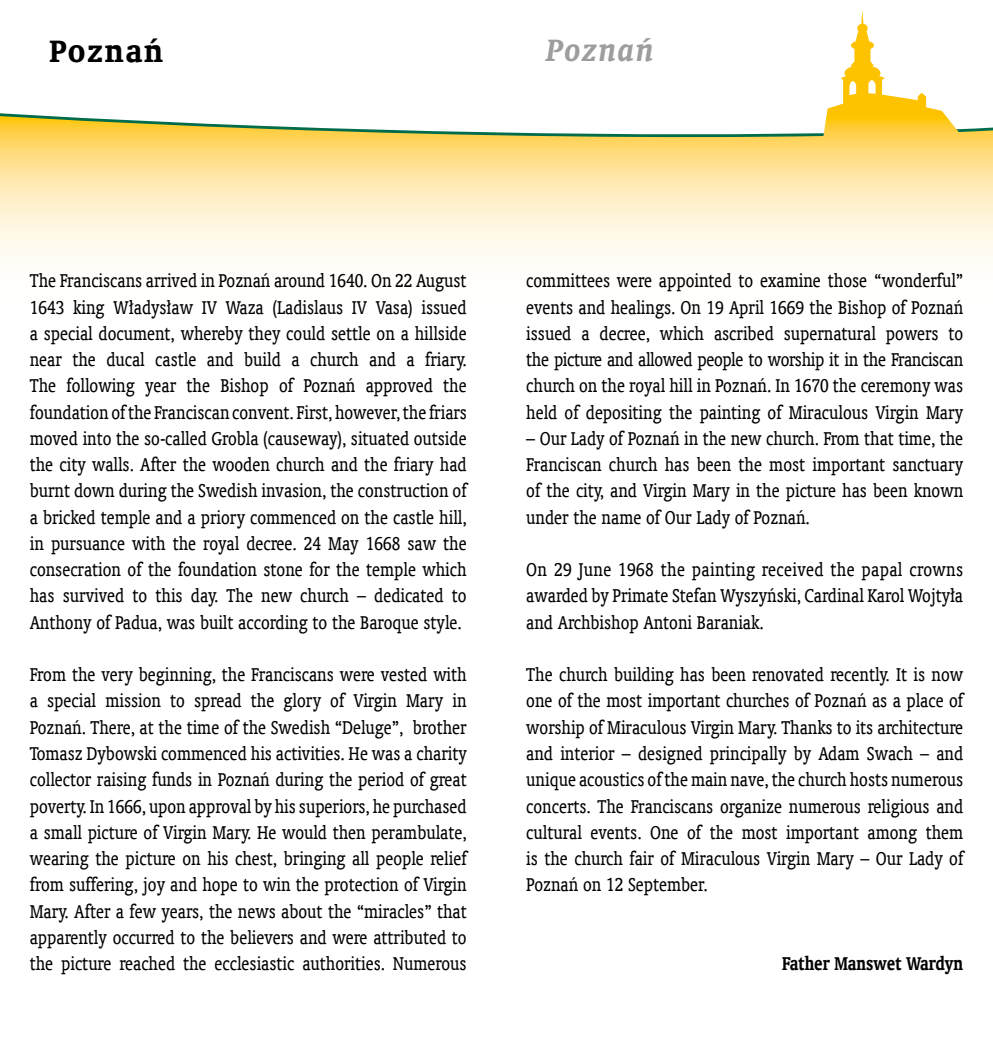
<style>
.page{position:relative;width:993px;height:1042px;background:#fff}
.page>*{position:absolute;margin:0;border:0;box-sizing:border-box;transform-origin:0 0}
.t1{font:700 35px "Oranda EU";letter-spacing:.05em;color:#000}
.t2{font:italic 700 35px "Oranda EU";letter-spacing:.05em;color:#9b9d9e}
.t3{font:21px/26.2px "Oranda EU";color:#000;text-align:justify;scale:.85 1}
.t4{font:700 21px "Oranda EU";color:#000;scale:.85 1}
</style>
<div class="page">
<svg style="left:0;top:10px;width:992px;height:248px"></svg>
<h1 class="t1" style="left:50px;top:30px;width:115px">Poznań</h1>
<h1 class="t2" style="left:546px;top:30px;width:109px">Poznań</h1>
<p class="t3" style="left:30px;top:268px;width:515px">The Franciscans arrived in Poznań around 1640. On 22 August 1643 king Władysław IV Waza (Ladislaus IV Vasa) issued a special document, whereby they could settle on a hillside near the ducal castle and build a church and a friary.<br>The following year the Bishop of Poznań approved the foundation of the Franciscan convent. First, however, the friars moved into the so-called Grobla (causeway), situated outside the city walls. After the wooden church and the friary had burnt down during the Swedish invasion, the construction of a bricked temple and a priory commenced on the castle hill, in pursuance with the royal decree. 24 May 1668 saw the consecration of the foundation stone for the temple which has survived to this day. The new church – dedicated to Anthony of Padua, was built according to the Baroque style.</p>
<p class="t3" style="left:30px;top:661px;width:515px">From the very beginning, the Franciscans were vested with a special mission to spread the glory of Virgin Mary in Poznań. There, at the time of the Swedish “Deluge”, brother Tomasz Dybowski commenced his activities. He was a charity collector raising funds in Poznań during the period of great poverty. In 1666, upon approval by his superiors, he purchased a small picture of Virgin Mary. He would then perambulate, wearing the picture on his chest, bringing all people relief from suffering, joy and hope to win the protection of Virgin Mary. After a few years, the news about the “miracles” that apparently occurred to the believers and were attributed to the picture reached the ecclesiastic authorities. Numerous</p>
<p class="t3" style="left:526px;top:268px;width:515px">committees were appointed to examine those “wonderful” events and healings. On 19 April 1669 the Bishop of Poznań issued a decree, which ascribed supernatural powers to the picture and allowed people to worship it in the Franciscan church on the royal hill in Poznań. In 1670 the ceremony was held of depositing the painting of Miraculous Virgin Mary</p>
<p class="t3" style="left:526px;top:425px;width:515px">– Our Lady of Poznań in the new church. From that time, the Franciscan church has been the most important sanctuary of the city, and Virgin Mary in the picture has been known under the name of Our Lady of Poznań.</p>
<p class="t3" style="left:526px;top:556px;width:515px">On 29 June 1968 the painting received the papal crowns awarded by Primate Stefan Wyszyński, Cardinal Karol Wojtyła and Archbishop Antoni Baraniak.</p>
<p class="t3" style="left:526px;top:661px;width:515px">The church building has been renovated recently. It is now one of the most important churches of Poznań as a place of worship of Miraculous Virgin Mary. Thanks to its architecture and interior – designed principally by Adam Swach – and unique acoustics of the main nave, the church hosts numerous concerts. The Franciscans organize numerous religious and cultural events. One of the most important among them is the church fair of Miraculous Virgin Mary – Our Lady of Poznań on 12 September.</p>
<p class="t4" style="left:781px;top:951px;width:214px">Father Manswet Wardyn</p>
</div>
